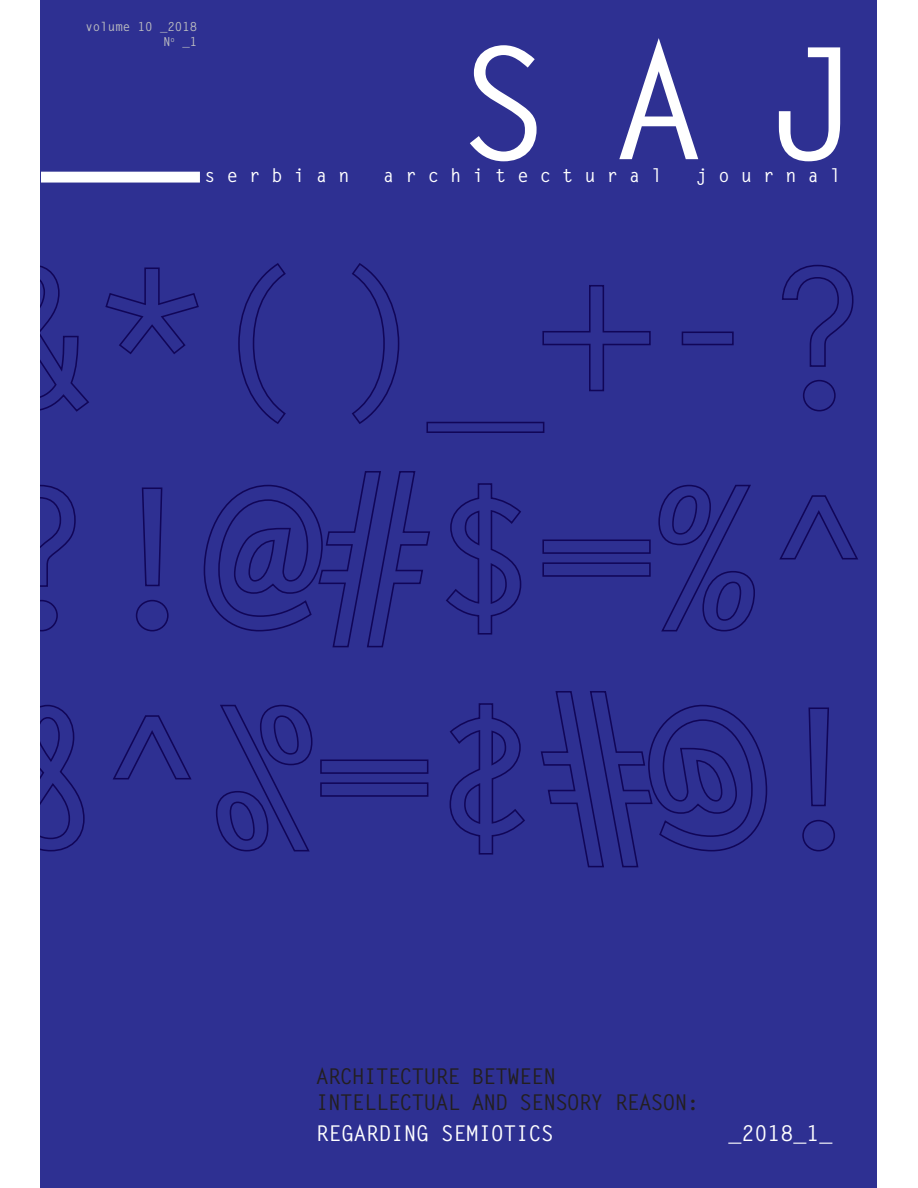
<style>
.page{position:relative;width:918px;height:1188px;background:#fff}
.page>*{position:absolute;margin:0;border:0;box-sizing:border-box;transform-origin:0 0}
.t1{font:700 155.25px "Letter Gothic Std";color:#fff}
.t2{font:700 21.75px/26.1px "Letter Gothic Std";letter-spacing:-.05em;color:#231f20}
.t3{font:700 21.75px "Letter Gothic Std";letter-spacing:-.025em;color:#fff}
.t4{font:700 18.6px "Letter Gothic Std";color:#fff}
.t5{font:700 12.45px/14.9px "Letter Gothic Std";color:#bcbdc0;text-align:right}
</style>
<div class="page">
<div style="left:41px;top:0;width:836px;height:1188px;background:#2e3092"></div>
<div style="left:41px;top:172px;width:159px;height:11px;background:#fff"></div>
<svg style="left:41px;top:484px;width:35px;height:103px"></svg>
<svg style="left:41px;top:600px;width:17px;height:31px"></svg>
<svg style="left:142px;top:487px;width:21px;height:100px"></svg>
<div style="left:136px;top:600px;width:33px;height:31px;border:2px solid #110658;border-radius:50%"></div>
<svg style="left:203px;top:471px;width:227px;height:177px"></svg>
<svg style="left:446px;top:483px;width:205px;height:152px"></svg>
<svg style="left:661px;top:484px;width:91px;height:148px"></svg>
<div style="left:702px;top:571px;width:53px;height:60px;border:2px solid #110658;border-radius:21px"></div>
<div style="left:658px;top:485px;width:53px;height:60px;border:2px solid #110658;border-radius:21px"></div>
<svg style="left:779px;top:495px;width:79px;height:65px"></svg>
<svg style="left:41px;top:266px;width:48px;height:146px"></svg>
<svg style="left:105px;top:267px;width:94px;height:87px"></svg>
<svg style="left:238px;top:263px;width:48px;height:161px"></svg>
<svg style="left:352px;top:263px;width:382px;height:170px"></svg>
<svg style="left:782px;top:264px;width:72px;height:103px"></svg>
<div style="left:803px;top:380px;width:33px;height:31px;border:2px solid #110658;border-radius:50%"></div>
<svg style="left:808px;top:707px;width:21px;height:100px"></svg>
<div style="left:802px;top:820px;width:33px;height:31px;border:2px solid #110658;border-radius:50%"></div>
<svg style="left:541px;top:691px;width:227px;height:177px"></svg>
<svg style="left:320px;top:703px;width:205px;height:152px"></svg>
<svg style="left:219px;top:704px;width:91px;height:148px"></svg>
<div style="left:216px;top:791px;width:52px;height:60px;border:2px solid #110658;border-radius:21px"></div>
<div style="left:260px;top:705px;width:53px;height:60px;border:2px solid #110658;border-radius:21px"></div>
<svg style="left:113px;top:715px;width:79px;height:65px"></svg>
<svg style="left:41px;top:704px;width:44px;height:148px"></svg>
<p class="t5" style="left:86px;top:20px;width:113px">volume 10 _2018<br>N<sup>o</sup> _1</p>
<h1 class="t1" style="left:457px;top:39px;width:405px">S A J</h1>
<p class="t4" style="left:204px;top:167px;width:147px">s e r b i a n</p>
<p class="t4" style="left:383px;top:167px;width:281px">a r c h i t e c t u r a l</p>
<p class="t4" style="left:696px;top:167px;width:147px">j o u r n a l</p>
<p class="t2" style="left:316px;top:1064px;width:385px">ARCHITECTURE BETWEEN<br>INTELLECTUAL AND SENSORY REASON:</p>
<p class="t3" style="left:316px;top:1124px;width:239px">REGARDING SEMIOTICS</p>
<p class="t3" style="left:728px;top:1124px;width:106px">_2018_1_</p>
</div>
